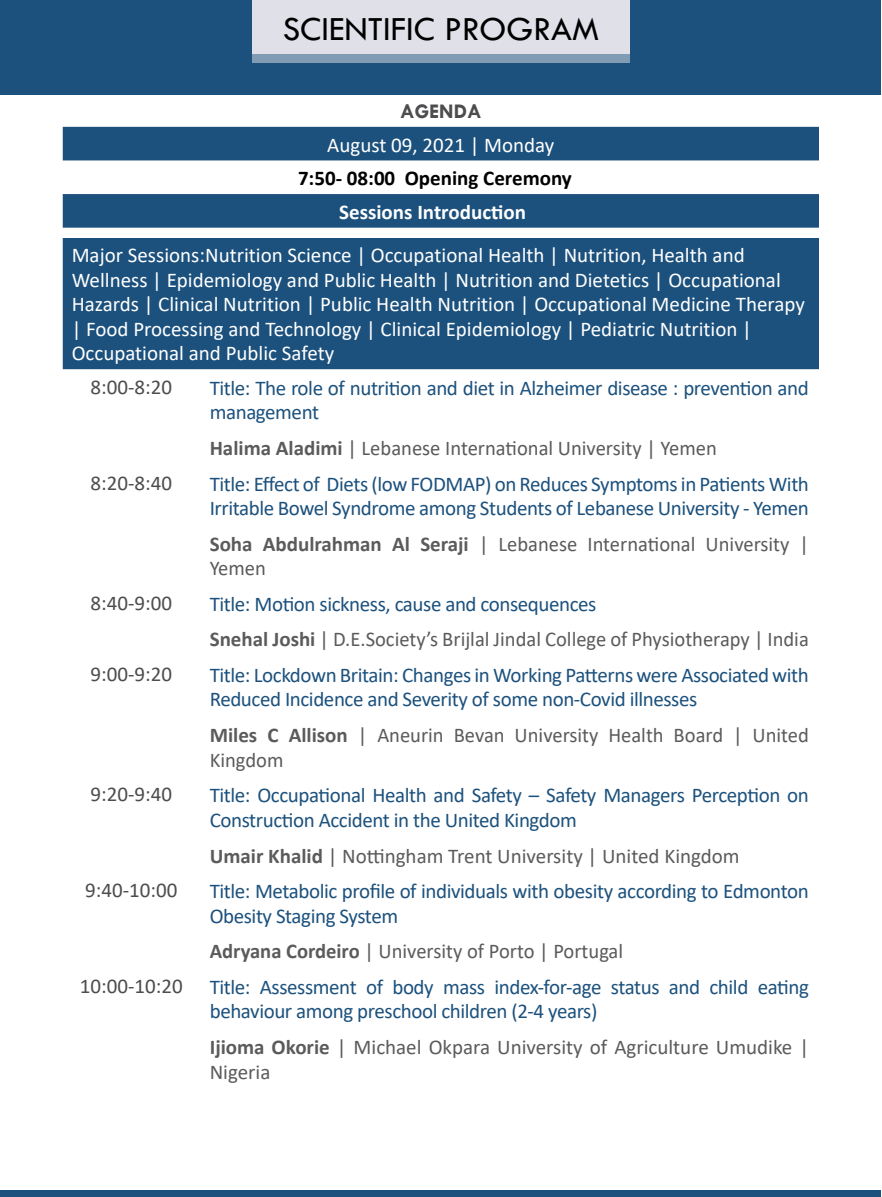
<style>
.page{position:relative;width:882px;height:1197px;background:#fff}
.page>*{position:absolute;margin:0;border:0;box-sizing:border-box;transform-origin:0 0}
.t1{font:35px "Tw Cen";color:#000}
.t2{font:21px/24.5px "Calibri";letter-spacing:-.02em;color:#1c517d}
.t3{font:21px/24.5px "Calibri";color:#5b5a5c}
.t4{font:21px/24.5px "Calibri";color:#fff}
.t5{font:21px "Calibri";color:#4d4d4f}
.t6{font:700 21px "Calibri";color:#000}
.t7{font:700 21px "Calibri";color:#fff}
.t8{font:700 21px "Tw Cen";color:#4d4d4f}
.s1{font-weight:700}
.s2{color:#1c517d}
</style>
<div class="page">
<svg style="left:63px;top:127px;width:756px;height:242px;background:#3d6a8f"></svg>
<div style="left:63px;top:228px;width:756px;height:10px;background:#fff"></div>
<div style="left:1px;top:0;width:880px;height:94px;background:#1c517d"></div>
<div style="left:1px;top:1191px;width:880px;height:6px;background:#1c517d"></div>
<div style="left:252px;top:1px;width:378px;height:53px;background:#dfe0e8"></div>
<div style="left:252px;top:54px;width:378px;height:9px;background:#809bb4"></div>
<h1 class="t1" style="left:283px;top:8px;width:318px">SCIENTIFIC PROGRAM</h1>
<p class="t8" style="left:400px;top:99px;width:83px">AGENDA</p>
<p class="t4" style="left:327px;top:132px;width:229px">August 09, 2021 | Monday</p>
<p class="t6" style="left:298px;top:163px;width:275px">7:50- 08:00 Opening Ceremony</p>
<p class="t7" style="left:339px;top:197px;width:188px">Sessions Introduction</p>
<p class="t4" style="left:72px;top:243px;width:735px">Major Sessions:Nutrition Science | Occupational Health | Nutrition, Health and Wellness | Epidemiology and Public Health | Nutrition and Dietetics | Occupational Hazards | Clinical Nutrition | Public Health Nutrition | Occupational Medicine Therapy | Food Processing and Technology | Clinical Epidemiology | Pediatric Nutrition | Occupational and Public Safety</p>
<p class="t5" style="left:91px;top:372px;width:83px">8:00-8:20</p>
<p class="t2" style="left:210px;top:375px;width:601px">Title: The role of nutrition and diet in Alzheimer disease : prevention and management</p>
<p class="t3" style="left:210px;top:435px;width:509px"><span class="s1">Halima Aladimi</span> | Lebanese International University | Yemen</p>
<p class="t5" style="left:91px;top:468px;width:83px">8:20-8:40</p>
<p class="t2" style="left:210px;top:471px;width:601px">Title: Effect of Diets (low FODMAP) on Reduces Symptoms in Patients With<br>Irritable Bowel Syndrome among Students of Lebanese University - Yemen</p>
<p class="t3" style="left:210px;top:531px;width:601px"><span class="s1">Soha Abdulrahman Al Seraji</span> | Lebanese International University |<br>Yemen</p>
<p class="t5" style="left:91px;top:588px;width:83px">8:40-9:00</p>
<p class="t3" style="left:210px;top:585px;width:601px;line-height:35.5px"><span class="s2">Title: Motion sickness, cause and consequences<br></span><span class="s1">Snehal Joshi</span> | D.E.Society’s Brijlal Jindal College of Physiotherapy | India</p>
<p class="t5" style="left:91px;top:659px;width:83px">9:00-9:20</p>
<p class="t2" style="left:210px;top:662px;width:601px">Title: Lockdown Britain: Changes in Working Patterns were Associated with<br>Reduced Incidence and Severity of some non-Covid illnesses</p>
<p class="t3" style="left:210px;top:722px;width:601px"><span class="s1">Miles C Allison</span> | Aneurin Bevan University Health Board | United<br>Kingdom</p>
<p class="t5" style="left:91px;top:780px;width:83px">9:20-9:40</p>
<p class="t2" style="left:210px;top:782px;width:601px">Title: Occupational Health and Safety – Safety Managers Perception on<br>Construction Accident in the United Kingdom</p>
<p class="t3" style="left:210px;top:843px;width:532px"><span class="s1">Umair Khalid</span> | Nottingham Trent University | United Kingdom</p>
<p class="t5" style="left:85px;top:876px;width:94px">9:40-10:00</p>
<p class="t2" style="left:210px;top:878px;width:601px">Title: Metabolic profile of individuals with obesity according to Edmonton<br>Obesity Staging System</p>
<p class="t3" style="left:210px;top:939px;width:415px"><span class="s1">Adryana Cordeiro</span> | University of Porto | Portugal</p>
<p class="t5" style="left:80px;top:971px;width:104px">10:00-10:20</p>
<p class="t2" style="left:210px;top:974px;width:601px">Title: Assessment of body mass index-for-age status and child eating behaviour among preschool children (2-4 years)</p>
<p class="t3" style="left:210px;top:1034px;width:601px"><span class="s1">Ijioma Okorie</span> | Michael Okpara University of Agriculture Umudike |<br>Nigeria</p>
</div>
